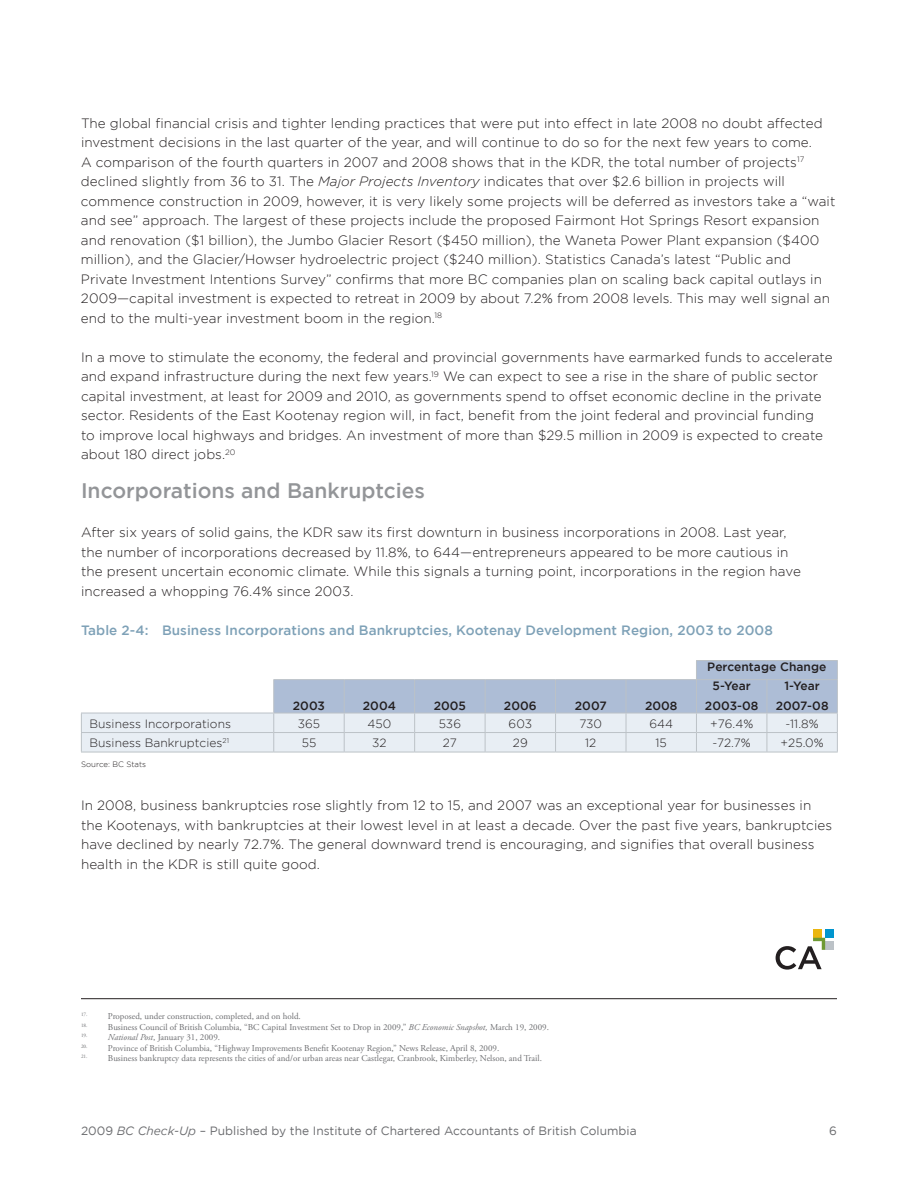
<style>
.page{position:relative;width:918px;height:1188px;background:#fff}
.page>*{position:absolute;margin:0;border:0;box-sizing:border-box;transform-origin:0 0}
.t1{font:500 21px "Gotham";color:#939598}
.t2{font:300 13.5px/19.5px "Gotham";letter-spacing:.005em;color:#231f20}
.t3{font:500 13.5px "Gotham";letter-spacing:.005em;color:#7ea1b7}
.t4{font:300 12px "Gotham";letter-spacing:.005em;color:#231f20}
.t5{font:12px "Gotham";color:#6c6d70}
.t6{font:500 12px/19.5px "Gotham";letter-spacing:.005em;color:#231f20;text-align:center}
.t7{font:9px "Adobe Garamond Pro";color:#6c6d70}
.t8{font:300 7.8px "Gotham";letter-spacing:.005em;color:#231f20}
.s1{font-style:italic}
</style>
<div class="page">
<hr style="left:696px;top:660px;width:71px;height:1px;background:#bcc2c7">
<hr style="left:767px;top:660px;width:71px;height:1px;background:#bcc2c7">
<svg style="left:81px;top:661px;width:757px;height:91px"></svg>
<hr style="left:81px;top:752px;width:193px;height:1px;background:#bcc2c7">
<hr style="left:274px;top:752px;width:70px;height:1px;background:#bcc2c7">
<hr style="left:344px;top:752px;width:71px;height:1px;background:#bcc2c7">
<hr style="left:415px;top:752px;width:70px;height:1px;background:#bcc2c7">
<hr style="left:485px;top:752px;width:71px;height:1px;background:#bcc2c7">
<hr style="left:556px;top:752px;width:70px;height:1px;background:#bcc2c7">
<hr style="left:626px;top:752px;width:70px;height:1px;background:#bcc2c7">
<hr style="left:696px;top:752px;width:71px;height:1px;background:#bcc2c7">
<hr style="left:767px;top:752px;width:71px;height:1px;background:#bcc2c7">
<hr style="left:81px;top:998px;width:756px;height:1px;background:#231f20">
<div style="left:813px;top:929px;width:9px;height:9px;background:#eab610"></div>
<div style="left:825px;top:929px;width:9px;height:9px;background:#0095ce"></div>
<div style="left:825px;top:941px;width:9px;height:9px;background:#bcc2c7"></div>
<svg style="left:776px;top:938px;width:49px;height:32px"></svg>
<p class="t2" style="left:81px;top:113px;width:756px">The global financial crisis and tighter lending practices that were put into effect in late 2008 no doubt affected investment decisions in the last quarter of the year, and will continue to do so for the next few years to come.<br>A comparison of the fourth quarters in 2007 and 2008 shows that in the KDR, the total number of projects<sup>17 </sup>declined slightly from 36 to 31. The <span class="s1">Major Projects Inventory</span> indicates that over $2.6 billion in projects will commence construction in 2009, however, it is very likely some projects will be deferred as investors take a “wait and see” approach. The largest of these projects include the proposed Fairmont Hot Springs Resort expansion and renovation ($1 billion), the Jumbo Glacier Resort ($450 million), the Waneta Power Plant expansion ($400 million), and the Glacier/Howser hydroelectric project ($240 million). Statistics Canada’s latest “Public and Private Investment Intentions Survey” confirms that more BC companies plan on scaling back capital outlays in 2009—capital investment is expected to retreat in 2009 by about 7.2% from 2008 levels. This may well signal an end to the multi-year investment boom in the region.<sup>18</sup></p>
<p class="t2" style="left:81px;top:347px;width:753px">In a move to stimulate the economy, the federal and provincial governments have earmarked funds to accelerate and expand infrastructure during the next few years.<sup>19</sup> We can expect to see a rise in the share of public sector capital investment, at least for 2009 and 2010, as governments spend to offset economic decline in the private sector. Residents of the East Kootenay region will, in fact, benefit from the joint federal and provincial funding<br>to improve local highways and bridges. An investment of more than $29.5 million in 2009 is expected to create about 180 direct jobs.<sup>20</sup></p>
<h1 class="t1" style="left:81px;top:479px;width:345px">Incorporations and Bankruptcies</h1>
<p class="t2" style="left:81px;top:522px;width:721px">After six years of solid gains, the KDR saw its first downturn in business incorporations in 2008. Last year, the number of incorporations decreased by 11.8%, to 644—entrepreneurs appeared to be more cautious in the present uncertain economic climate. While this signals a turning point, incorporations in the region have increased a whopping 76.4% since 2003.</p>
<p class="t3" style="left:81px;top:622px;width:693px">Table 2-4: Business Incorporations and Bankruptcies, Kootenay Development Region, 2003 to 2008</p>
<p class="t6" style="left:707px;top:656px;width:121px">Percentage Change</p>
<p class="t6" style="left:293px;top:695px;width:34px">2003</p>
<p class="t6" style="left:363px;top:695px;width:35px">2004</p>
<p class="t6" style="left:434px;top:695px;width:34px">2005</p>
<p class="t6" style="left:504px;top:695px;width:34px">2006</p>
<p class="t6" style="left:575px;top:695px;width:33px">2007</p>
<p class="t6" style="left:645px;top:695px;width:34px">2008</p>
<p class="t6" style="left:705px;top:676px;width:55px">5-Year<br>2003-08</p>
<p class="t6" style="left:776px;top:676px;width:54px">1-Year<br>2007-08</p>
<p class="t4" style="left:89px;top:717px;width:143px">Business Incorporations</p>
<p class="t4" style="left:298px;top:717px;width:24px">365</p>
<p class="t4" style="left:368px;top:717px;width:25px">450</p>
<p class="t4" style="left:439px;top:717px;width:24px">536</p>
<p class="t4" style="left:509px;top:717px;width:25px">603</p>
<p class="t4" style="left:579px;top:717px;width:24px">730</p>
<p class="t4" style="left:649px;top:717px;width:25px">644</p>
<p class="t4" style="left:710px;top:717px;width:45px">+76.4%</p>
<p class="t4" style="left:786px;top:717px;width:35px">-11.8%</p>
<p class="t4" style="left:89px;top:736px;width:141px">Business Bankruptcies<sup>21</sup></p>
<p class="t4" style="left:302px;top:736px;width:16px">55</p>
<p class="t4" style="left:372px;top:736px;width:16px">32</p>
<p class="t4" style="left:443px;top:736px;width:16px">27</p>
<p class="t4" style="left:513px;top:736px;width:16px">29</p>
<p class="t4" style="left:585px;top:736px;width:13px">12</p>
<p class="t4" style="left:656px;top:736px;width:13px">15</p>
<p class="t4" style="left:713px;top:736px;width:40px">-72.7%</p>
<p class="t4" style="left:781px;top:736px;width:45px">+25.0%</p>
<p class="t8" style="left:81px;top:760px;width:67px">Source: BC Stats</p>
<p class="t2" style="left:81px;top:795px;width:753px">In 2008, business bankruptcies rose slightly from 12 to 15, and 2007 was an exceptional year for businesses in the Kootenays, with bankruptcies at their lowest level in at least a decade. Over the past five years, bankruptcies have declined by nearly 72.7%. The general downward trend is encouraging, and signifies that overall business health in the KDR is still quite good.</p>
<p class="t7" style="left:81px;top:1011px;width:221px"><sup>17.</sup> Proposed, under construction, completed, and on hold.</p>
<p class="t7" style="left:81px;top:1021px;width:469px"><sup>18.</sup> Business Council of British Columbia, “BC Capital Investment Set to Drop in 2009,” <span class="s1">BC Economic Snapshot,</span> March 19, 2009.</p>
<p class="t7" style="left:81px;top:1032px;width:141px"><sup>19.</sup> <span class="s1">National Post</span>, January 31, 2009.</p>
<p class="t7" style="left:81px;top:1042px;width:420px"><sup>20.</sup> Province of British Columbia, “Highway Improvements Benefit Kootenay Region,” News Release, April 8, 2009.</p>
<p class="t7" style="left:81px;top:1053px;width:462px"><sup>21.</sup> Business bankruptcy data represents the cities of and/or urban areas near Castlegar, Cranbrook, Kimberley, Nelson, and Trail.</p>
<p class="t5" style="left:81px;top:1125px;width:557px">2009 <span class="s1">BC Check-Up</span> – Published by the Institute of Chartered Accountants of British Columbia</p>
<p class="t5" style="left:829px;top:1125px;width:9px">6</p>
</div>
